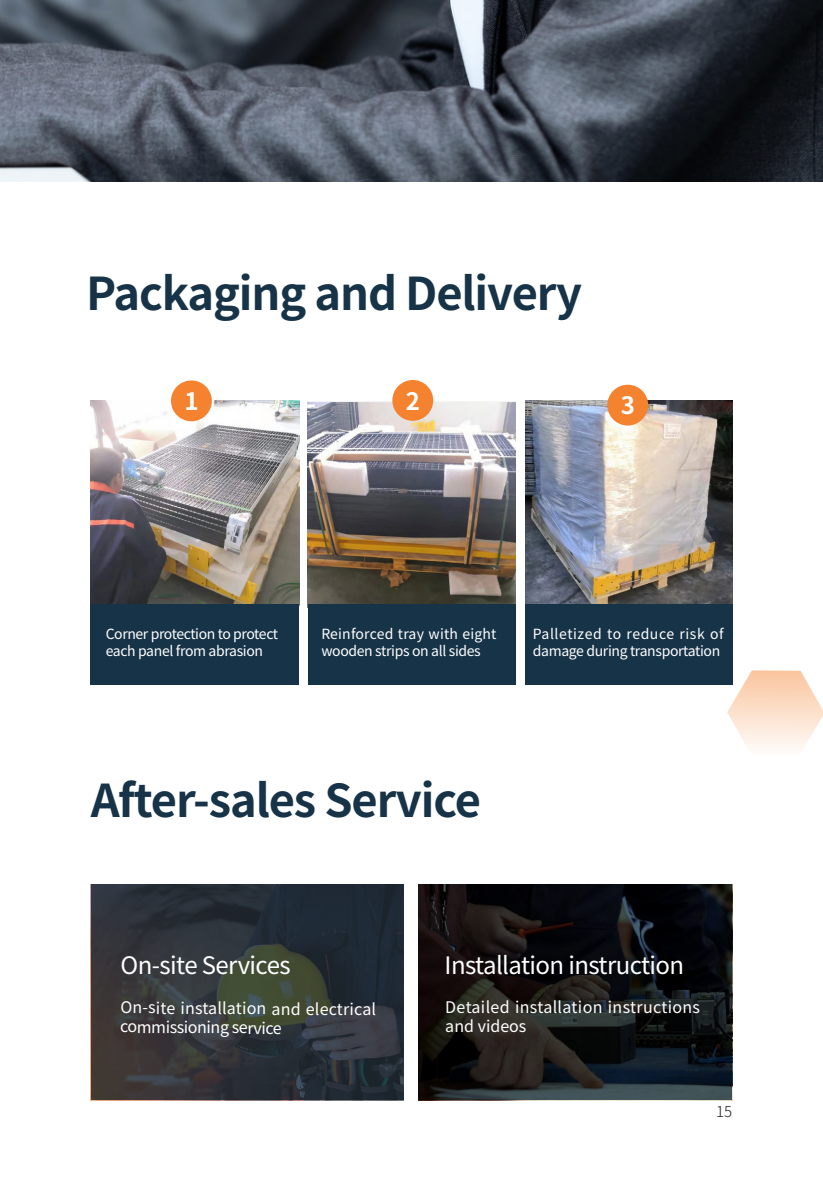
<style>
.page{position:relative;width:823px;height:1191px;background:#fff}
.page>*{position:absolute;margin:0;border:0;box-sizing:border-box;transform-origin:0 0}
.t1{font:700 45.2px "Source Han Sans CN";letter-spacing:-.025em;color:#173348}
.t2{font:24px "Source Han Sans CN";letter-spacing:-.025em;color:#fff}
.t3{font:700 24px "Source Han Sans CN";color:#fff}
.t4{font:16px/18.8px "Source Han Sans CN";letter-spacing:.02em;color:#fff}
.t5{font:300 15px "Source Han Sans CN";color:#231f20}
.t6{font:14px/16.8px "Source Han Sans CN";letter-spacing:-.025em;color:#fff}
</style>
<div class="page">
<svg style="left:0;top:0;width:822px;height:181px;background:#464d58"></svg>
<img style="left:525px;top:401px;width:206px;height:204px">
<img style="left:91px;top:401px;width:208px;height:204px">
<img style="left:307px;top:401px;width:208px;height:204px">
<div style="left:307px;top:605px;width:208px;height:80px;background:#173348"></div>
<div style="left:524px;top:605px;width:207px;height:80px;background:#173348"></div>
<div style="left:91px;top:605px;width:208px;height:80px;background:#173348"></div>
<div style="left:171px;top:380px;width:41px;height:41px;background:#f5822f;border-radius:50%"></div>
<div style="left:392px;top:380px;width:41px;height:41px;background:#f5822f;border-radius:50%"></div>
<div style="left:607px;top:385px;width:40px;height:40px;background:#f5822f;border-radius:50%"></div>
<svg style="left:91px;top:884px;width:312px;height:216px;background:#2f3538"></svg>
<svg style="left:418px;top:884px;width:313px;height:216px;background:#151617"></svg>
<svg style="left:727px;top:670px;width:95px;height:79px"></svg>
<p class="t1" style="left:86px;top:268px;width:497px">Packaging and Delivery</p>
<p class="t3" style="left:184px;top:388px;width:16px">1</p>
<p class="t3" style="left:405px;top:387px;width:16px">2</p>
<p class="t3" style="left:620px;top:392px;width:16px">3</p>
<p class="t6" style="left:321px;top:626px;width:176px">Reinforced tray with eight wooden strips on all sides</p>
<p class="t6" style="left:106px;top:626px;width:174px">Corner protection to protect each panel from abrasion</p>
<p class="t6" style="left:532px;top:626px;width:192px">Palletized to reduce risk of damage during transportation</p>
<p class="t1" style="left:91px;top:775px;width:391px">After-sales Service</p>
<p class="t2" style="left:120px;top:951px;width:171px">On-site Services</p>
<p class="t4" style="left:120px;top:999px;width:258px">On-site installation and electrical commissioning service</p>
<p class="t2" style="left:444px;top:951px;width:241px">Installation instruction</p>
<p class="t4" style="left:445px;top:998px;width:256px">Detailed installation instructions and videos</p>
<p class="t5" style="left:715px;top:1103px;width:18px">15</p>
</div>
